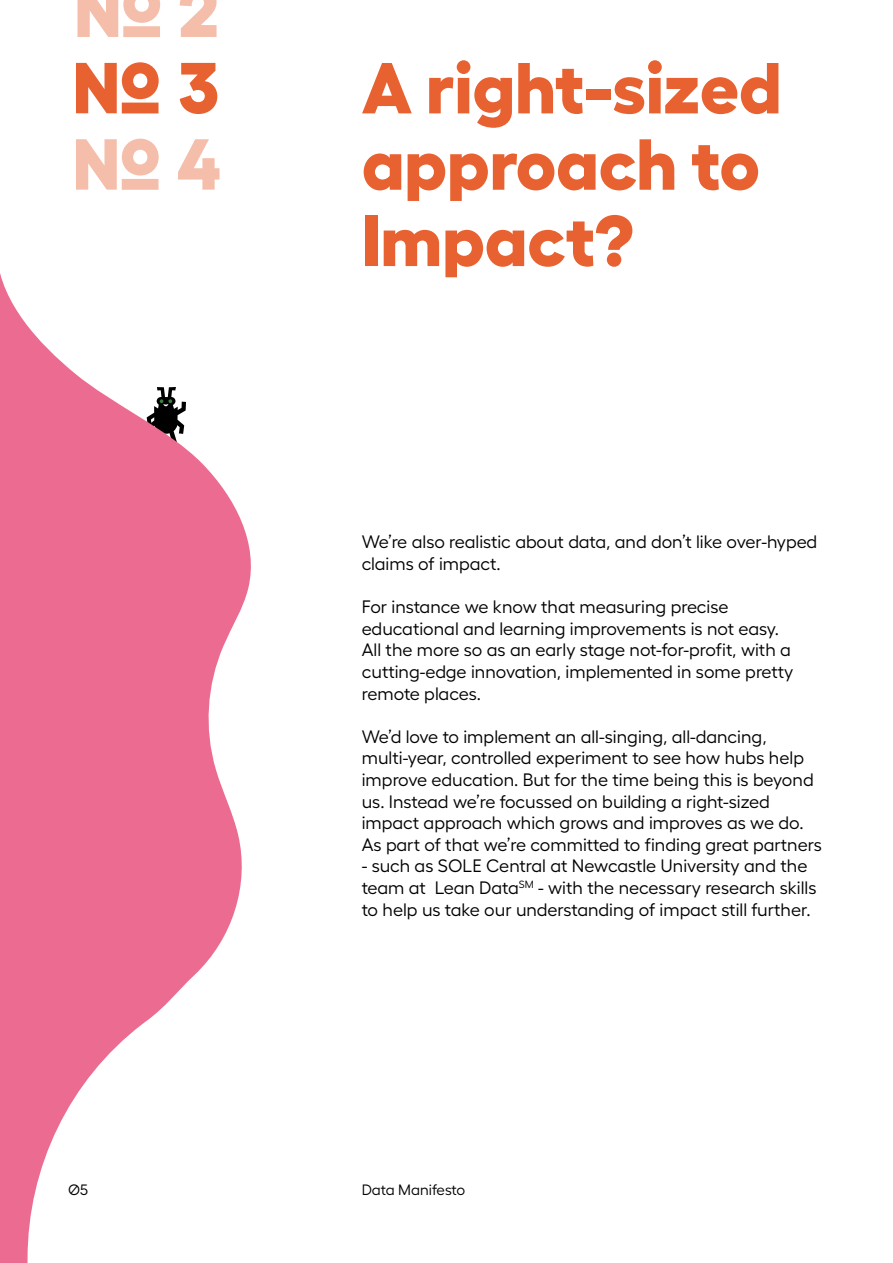
<style>
.page{position:relative;width:893px;height:1263px;background:#fff}
.page>*{position:absolute;margin:0;border:0;box-sizing:border-box;transform-origin:0 0}
.t1{font:800 72px/76.3px "Hellix";color:#e86130}
.t2{font:800 72px "Hellix";color:#f5beaa}
.t3{font:18px/21.6px "Hellix";color:#000}
.t4{font:15px "Hellix";color:#000303}
.t5{font:15px "Hellix";color:#000}
</style>
<div class="page">
<svg style="left:0;top:273px;width:251px;height:990px;fill:#eb6b91"></svg>
<h1 class="t2" style="left:74px;top:-47px;width:146px">№ 2</h1>
<h1 class="t1" style="left:73px;top:42px;width:149px">№ 3</h1>
<h1 class="t2" style="left:73px;top:105px;width:149px">№ 4</h1>
<p class="t5" style="left:68px;top:1178px;width:22px">Ø5</p>
<h1 class="t1" style="left:362px;top:42px;width:421px">A right-sized approach to<br>Impact?</h1>
<p class="t3" style="left:362px;top:529px;width:457px">We’re also realistic about data, and don’t like over-hyped claims of impact.</p>
<p class="t3" style="left:362px;top:594px;width:433px">For instance we know that measuring precise educational and learning improvements is not easy.<br>All the more so as an early stage not-for-profit, with a cutting-edge innovation, implemented in some pretty remote places.</p>
<p class="t3" style="left:362px;top:724px;width:462px">We’d love to implement an all-singing, all-dancing, multi-year, controlled experiment to see how hubs help improve education. But for the time being this is beyond us. Instead we’re focussed on building a right-sized impact approach which grows and improves as we do.<br>As part of that we’re committed to finding great partners</p>
<p class="t3" style="left:362px;top:853px;width:456px">- such as SOLE Central at Newcastle University and the team at Lean Data<sup>SM</sup> - with the necessary research skills to help us take our understanding of impact still further.</p>
<p class="t4" style="left:362px;top:1178px;width:105px">Data Manifesto</p>
</div>
